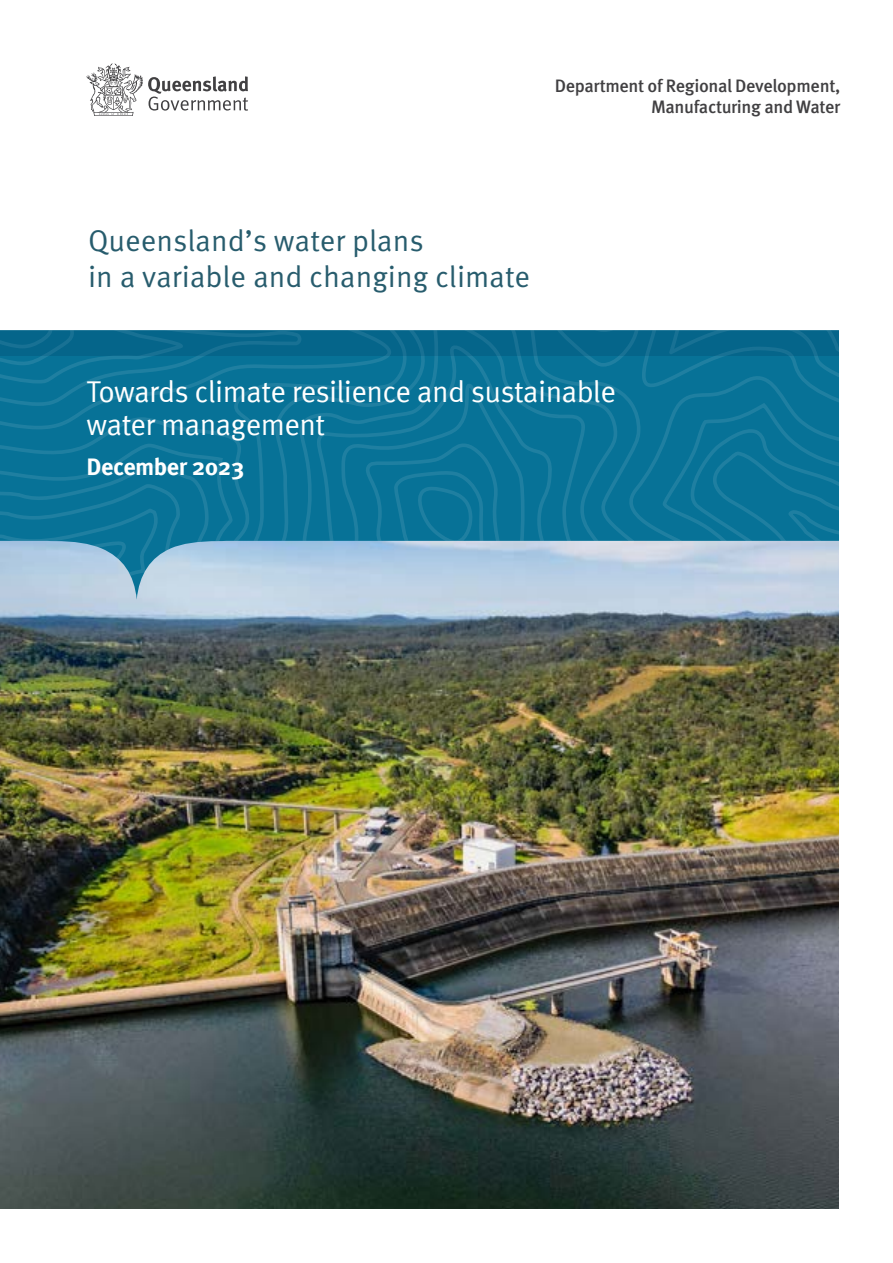
<style>
.page{position:relative;width:893px;height:1263px;background:#fff}
.page>*{position:absolute;margin:0;border:0;box-sizing:border-box;transform-origin:0 0}
.Cover_heading_2{font:30px/33px "Meta Pro";letter-spacing:-.02em;color:#fff}
.Cover_heading_1{font:30px/36px "Meta Pro Norm";color:#275c6d}
.Cover_heading_3{font:700 24px "Meta Pro";letter-spacing:-.02em;color:#fff}
.t1{font:500 18px/21px "Meta Pro";letter-spacing:-.02em;color:#414042;text-align:right}
</style>
<div class="page">
<img style="left:0;top:600px;width:839px;height:609px">
<svg style="left:87px;top:63px;width:161px;height:53px"></svg>
<div style="left:0;top:436px;width:195px;height:8px;background:#077297"></div>
<svg style="left:0;top:444px;width:195px;height:156px;background:#4391b0"></svg>
<svg style="left:0;top:356px;width:195px;height:80px;background:#0a7498"></svg>
<svg style="left:783px;top:356px;width:56px;height:244px;background:#378aaa"></svg>
<svg style="left:195px;top:356px;width:588px;height:244px;background:#368aab"></svg>
<svg style="left:251px;top:356px;width:497px;height:244px;background:#358aaa"></svg>
<svg style="left:296px;top:356px;width:396px;height:244px;background:#368aaa"></svg>
<svg style="left:314px;top:356px;width:317px;height:244px;background:#358aab"></svg>
<svg style="left:339px;top:356px;width:263px;height:244px;background:#2883a5"></svg>
<svg style="left:362px;top:442px;width:149px;height:158px;background:#4b95b5"></svg>
<svg style="left:0;top:330px;width:839px;height:26px;background:#09678c"></svg>
<p class="t1" style="left:555px;top:74px;width:287px">Department of Regional Development,<br>Manufacturing and Water</p>
<h1 class="Cover_heading_1" style="left:88px;top:221px;width:444px">Queensland’s water plans<br>in a variable and changing climate</h1>
<h2 class="Cover_heading_2" style="left:87px;top:373px;width:531px">Towards climate resilience and sustainable water management</h2>
<h3 class="Cover_heading_3" style="left:87px;top:448px;width:159px">December 2023</h3>
</div>
